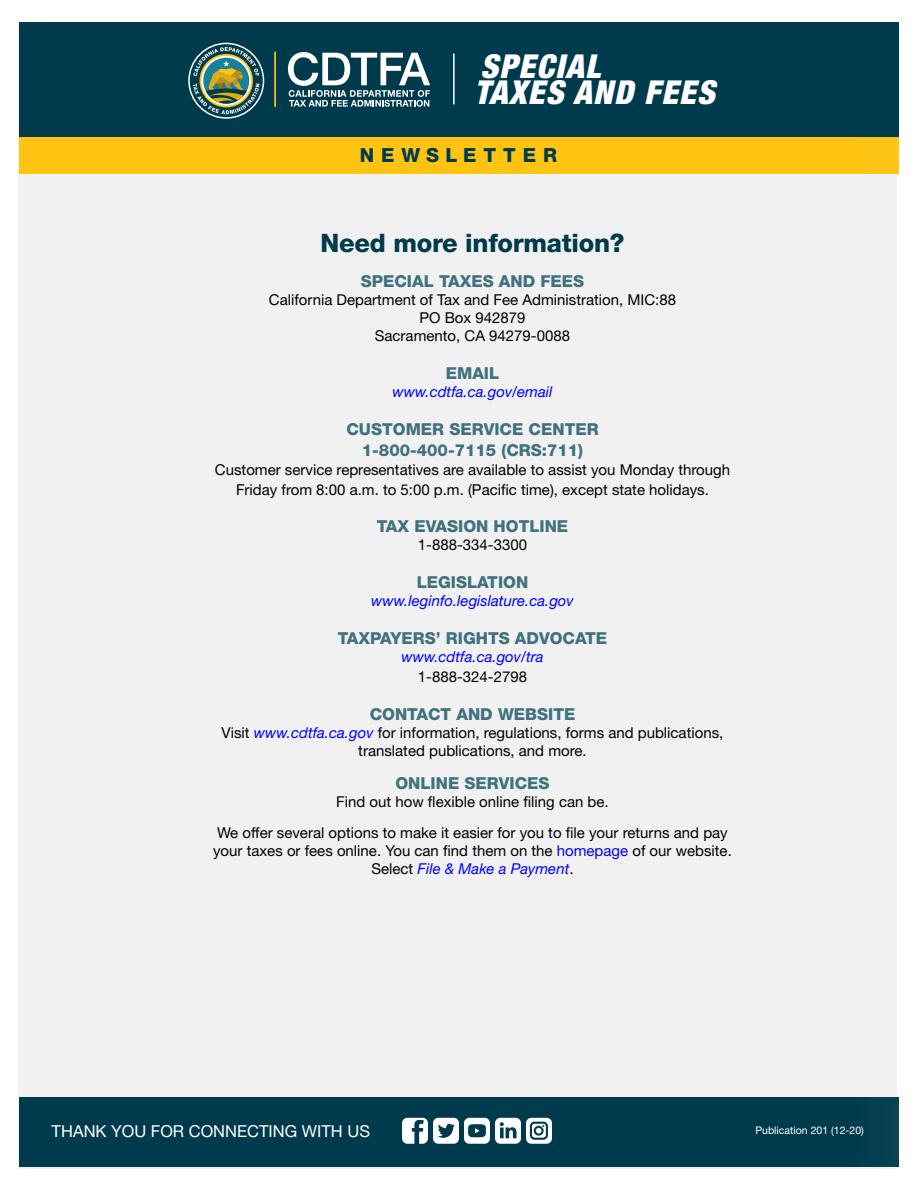
<style>
.page{position:relative;width:918px;height:1188px;background:#fff}
.page>*{position:absolute;margin:0;border:0;box-sizing:border-box;transform-origin:0 0}
.t1{font:italic 900 condensed 33px "Helvetica Neue LT Std";letter-spacing:.04em;color:#fff}
.t2{font:800 25.5px "Helvetica Neue LT Std";letter-spacing:-.01em;color:#003b4c}
.t3{font:800 19.5px "Helvetica Neue LT Std";letter-spacing:.36em;color:#003b4d}
.t4{font:800 16.5px/21px "Helvetica Neue LT Std";color:#3f717e;text-align:center}
.t5{font:16.5px "Helvetica Neue LT Std";color:#fff}
.t6{font:15px/18px "Helvetica Neue LT Std";color:#000;text-align:center}
.t7{font:italic 15px "Helvetica Neue LT Std";color:#00f}
.t8{font:10.5px "Helvetica Neue LT Std";color:#fff}
.s1{font-style:italic;color:#00f}
.s2{color:#00f}
</style>
<div class="page">
<div style="left:18px;top:24px;width:879px;height:1144px;background:#f1f1f2"></div>
<div style="left:20px;top:1097px;width:879px;height:69px;background:#003b4d"></div>
<div style="left:20px;top:22px;width:879px;height:115px;background:#003b4d"></div>
<div style="left:20px;top:137px;width:879px;height:37px;background:#ffc411"></div>
<hr style="left:453px;top:54px;width:2px;height:50px;background:#fff">
<hr style="left:274px;top:52px;width:2px;height:55px;background:#ffc411">
<svg style="left:288px;top:52px;width:142px;height:55px"></svg>
<svg style="left:189px;top:43px;width:75px;height:75px"></svg>
<div style="left:188px;top:43px;width:76px;height:76px;border:2px solid #fff;border-radius:50%"></div>
<svg style="left:193px;top:47px;width:67px;height:67px"></svg>
<svg style="left:402px;top:1118px;width:150px;height:26px"></svg>
<h2 class="t1" style="left:481px;top:46px;width:121px">SPECIAL</h2>
<h2 class="t1" style="left:475px;top:72px;width:242px">TAXES AND FEES</h2>
<p class="t3" style="left:360px;top:143px;width:199px">NEWSLETTER</p>
<h3 class="t2" style="left:321px;top:228px;width:305px">Need more information?</h3>
<h4 class="t4" style="left:361px;top:271px;width:225px">SPECIAL TAXES AND FEES</h4>
<p class="t6" style="left:269px;top:290px;width:409px">California Department of Tax and Fee Administration, MIC:88</p>
<p class="t6" style="left:419px;top:308px;width:108px">PO Box 942879</p>
<p class="t6" style="left:375px;top:326px;width:197px">Sacramento, CA 94279-0088</p>
<h4 class="t4" style="left:446px;top:362px;width:55px">EMAIL</h4>
<p class="t7" style="left:392px;top:382px;width:162px">www.cdtfa.ca.gov/email</p>
<h4 class="t4" style="left:346px;top:418px;width:254px">CUSTOMER SERVICE CENTER<br>1-800-400-7115 (CRS:711)</h4>
<p class="t6" style="left:215px;top:460px;width:517px;line-height:19.5px">Customer service representatives are available to assist you Monday through<br>Friday from 8:00 a.m. to 5:00 p.m. (Pacific time), except state holidays.</p>
<h4 class="t4" style="left:377px;top:516px;width:193px">TAX EVASION HOTLINE</h4>
<p class="t6" style="left:418px;top:536px;width:111px">1-888-334-3300</p>
<h4 class="t4" style="left:417px;top:572px;width:113px">LEGISLATION</h4>
<p class="t7" style="left:371px;top:592px;width:204px">www.leginfo.legislature.ca.gov</p>
<h4 class="t4" style="left:338px;top:628px;width:271px">TAXPAYERS’ RIGHTS ADVOCATE</h4>
<p class="t7" style="left:401px;top:648px;width:144px">www.cdtfa.ca.gov/tra</p>
<p class="t6" style="left:418px;top:667px;width:111px">1-888-324-2798</p>
<h4 class="t4" style="left:370px;top:703px;width:207px">CONTACT AND WEBSITE</h4>
<p class="t6" style="left:222px;top:723px;width:503px">Visit <span class="s1">www.cdtfa.ca.gov</span> for information, regulations, forms and publications, translated publications, and more.</p>
<h4 class="t4" style="left:395px;top:772px;width:156px">ONLINE SERVICES</h4>
<p class="t6" style="left:336px;top:792px;width:274px">Find out how flexible online filing can be.</p>
<p class="t6" style="left:213px;top:824px;width:520px">We offer several options to make it easier for you to file your returns and pay your taxes or fees online. You can find them on the <span class="s2">homepage</span> of our website.<br>Select <span class="s1">File &amp; Make a Payment</span>.</p>
<p class="t5" style="left:52px;top:1121px;width:320px">THANK YOU FOR CONNECTING WITH US</p>
<p class="t8" style="left:755px;top:1124px;width:110px">Publication 201 (12-20)</p>
</div>
